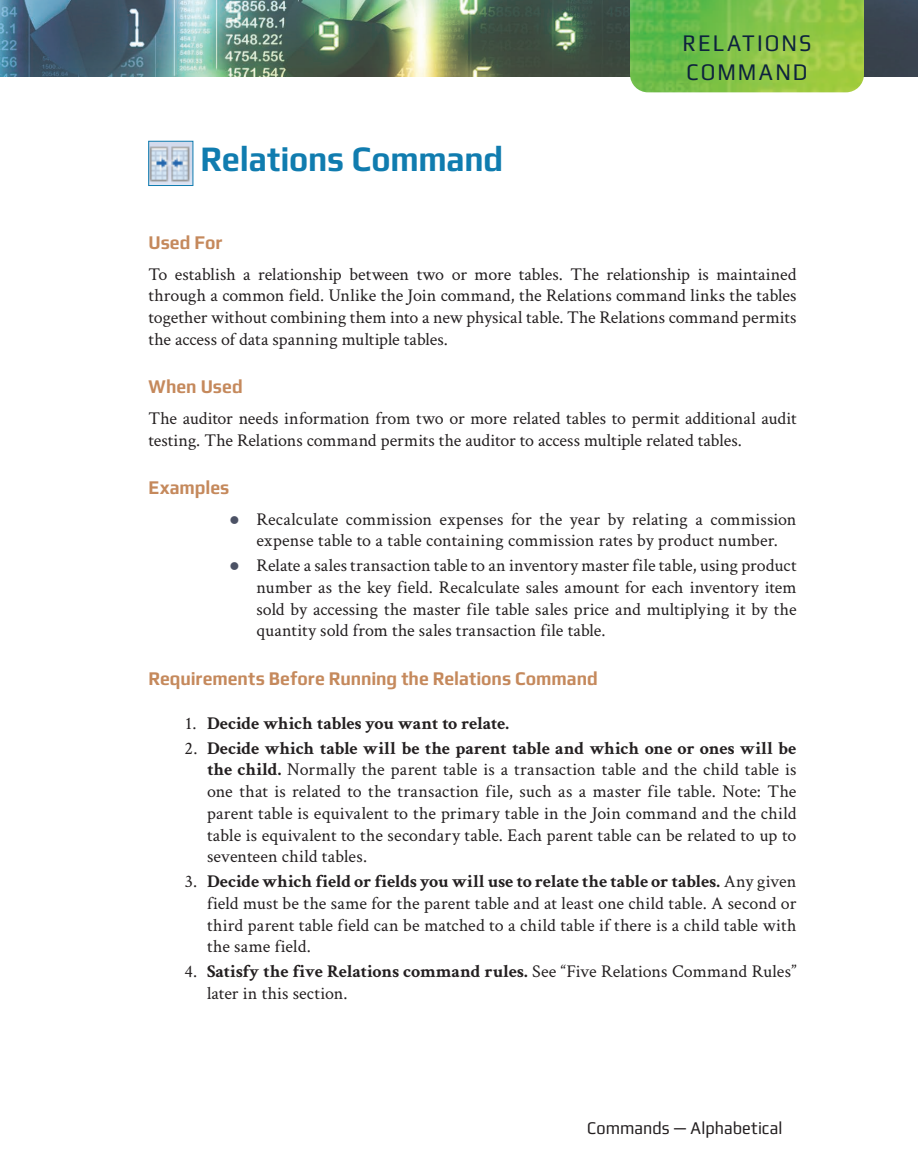
<style>
.page{position:relative;width:918px;height:1175px;background:#fff}
.page>*{position:absolute;margin:0;border:0;box-sizing:border-box;transform-origin:0 0}
.H1_Commands{font:700 36px "Play";letter-spacing:-.005em;color:#107caf;scale:.9 1}
.RH_Left{font:24px "Play";letter-spacing:.095em;color:#0d223d;scale:.9 1}
.t1{font:700 19.5px "Play";letter-spacing:-.005em;color:#c5895c;scale:.9 1}
.NL{font:18px/21.8px "Crimson Text";letter-spacing:.005em;color:#231f20;text-align:justify}
.TX{font:18px/21.8px "Crimson Text";letter-spacing:-.005em;color:#231f20;text-align:justify}
.BLX{font:18px/21.8px "Crimson Text";letter-spacing:.005em;color:#231f20;text-align:justify}
.BL1{font:18px/21.8px "Crimson Text";letter-spacing:.01em;color:#231f20;text-align:center}
.NLX{font:18px/21.8px "Crimson Text";letter-spacing:.01em;color:#231f20}
.NL1{font:700 18px "Crimson Text";letter-spacing:-.015em;color:#231f20}
.t2{font:18px "Play";color:#231f20;scale:.9 1}
.s1{color:#4c5265}
.s2{font-weight:400}
.s3{font-weight:700}
</style>
<div class="page">
<img style="left:0;top:0;width:918px;height:76px">
<img style="left:630px;top:0;width:234px;height:92px">
<img style="left:150px;top:143px;width:41px;height:41px">
<div style="left:148px;top:141px;width:45px;height:45px;border:1px solid #107caf"></div>
<p class="H1_Commands" style="left:201px;top:137px;width:338px">Relations Command</p>
<p class="RH_Left" style="left:683px;top:29px;width:145px">RELATIONS</p>
<p class="RH_Left" style="left:686px;top:58px;width:136px">COMMAND</p>
<h3 class="t1" style="left:148px;top:231px;width:84px">Used For</h3>
<p class="TX" style="left:148px;top:262px;width:650px">To establish a relationship between two or more tables. The relationship is maintained through a common field. Unlike the Join command, the Relations command links the tables together without combining them into a new physical table. The Relations command permits the access of data spanning multiple tables.</p>
<h3 class="t1" style="left:148px;top:375px;width:106px">When Used</h3>
<p class="TX" style="left:148px;top:406px;width:650px">The auditor needs information from two or more related tables to permit additional audit testing. The Relations command permits the auditor to access multiple related tables.</p>
<h3 class="t1" style="left:148px;top:475px;width:92px">Examples</h3>
<p class="BL1" style="left:230px;top:507px;width:569px"><span class="s1">●</span> Recalculate commission expenses for the year by relating a commission expense table to a table containing commission rates by product number.</p>
<p class="BLX" style="left:256px;top:554px;width:542px;text-indent:-27px"><span class="s1">●</span> Relate a sales transaction table to an inventory master file table, using product number as the key field. Recalculate sales amount for each inventory item sold by accessing the master file table sales price and multiplying it by the quantity sold from the sales transaction file table.</p>
<h3 class="t1" style="left:148px;top:666px;width:501px">Requirements Before Running the Relations Command</h3>
<p class="NL1" style="left:184px;top:712px;width:326px"><span class="s2">1.</span> Decide which tables you want to relate.</p>
<p class="NL" style="left:207px;top:736px;width:591px;text-indent:-22px">2. <span class="s3">Decide which table will be the parent table and which one or ones will be the child.</span> Normally the parent table is a transaction table and the child table is one that is related to the transaction file, such as a master file table. Note: The parent table is equivalent to the primary table in the Join command and the child table is equivalent to the secondary table. Each parent table can be related to up to seventeen child tables.</p>
<p class="NL" style="left:207px;top:869px;width:591px;text-indent:-22px">3. <span class="s3">Decide which field or fields you will use to relate the table or tables.</span> Any given field must be the same for the parent table and at least one child table. A second or third parent table field can be matched to a child table if there is a child table with the same field.</p>
<p class="NLX" style="left:207px;top:959px;width:591px;text-indent:-22px">4. <span class="s3">Satisfy the five Relations command rules.</span> See “Five Relations Command Rules” later in this section.</p>
<p class="t2" style="left:587px;top:1117px;width:218px">Commands — Alphabetical</p>
</div>
